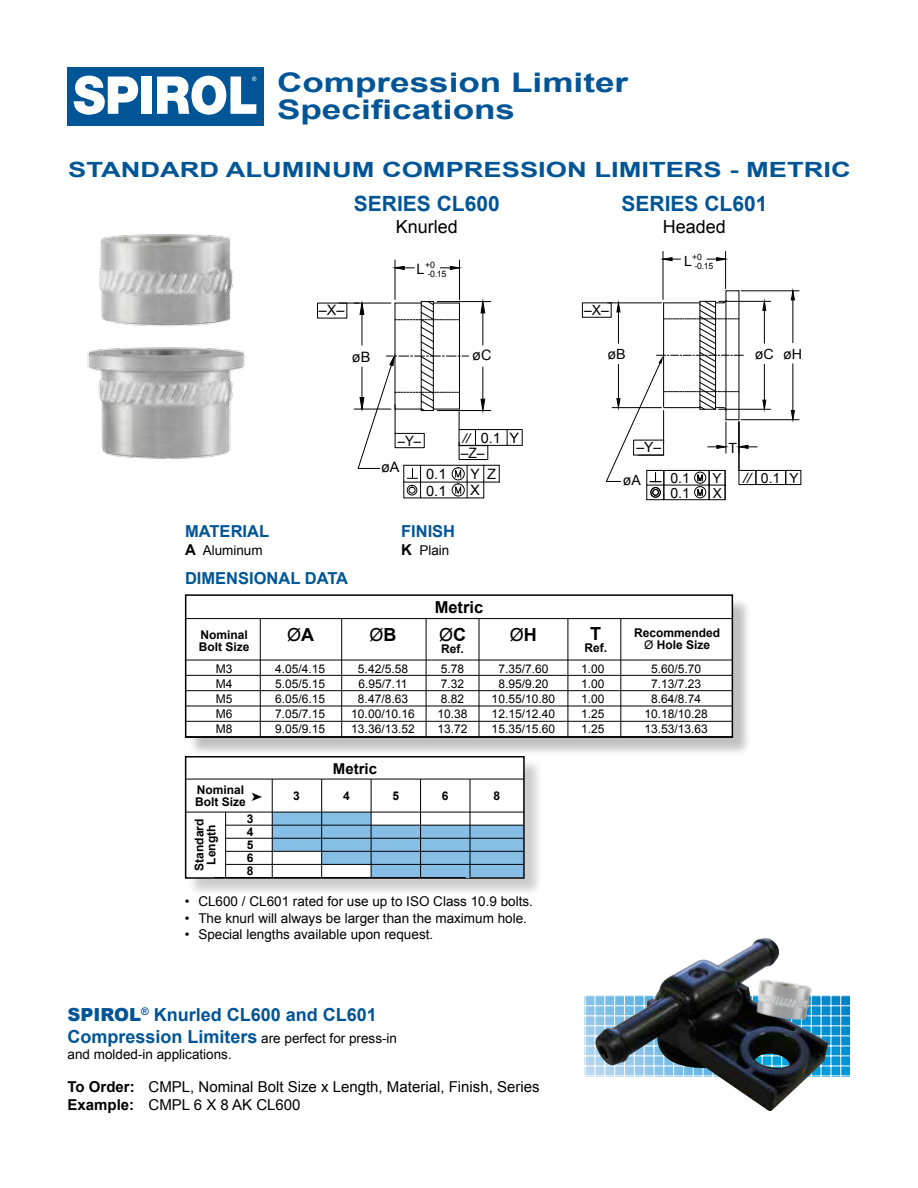
<style>
.page{position:relative;width:918px;height:1188px;background:#fff}
.page>*{position:absolute;margin:0;border:0;box-sizing:border-box;transform-origin:0 0}
.t1{font:700 27px/27px "Arial";color:#005596;scale:1.3 1}
.t2{font:700 21px "Arial";color:#005596;scale:1.3 1}
.t3{font:700 21px "Arial";color:#005596}
.t4{font:700 18px "Arial";color:#005596}
.t5{font:18px "Arial";color:#000}
.t6{font:700 18px "Arial";color:#000}
.t7{font:700 16.5px "Arial";color:#005596}
.t8{font:700 16.5px "Arial";color:#000}
.t9{font:15px/18px "Arial";color:#000}
.t10{font:700 15px "Arial";color:#000}
.t11{font:14.4px/16.4px "Arial";color:#000}
.t12{font:14.4px/26.4px "Arial";color:#000;scale:.92 1}
.t13{font:italic 14.4px "Arial";color:#000}
.t14{font:14.1px "Arial";color:#000}
.t15{font:13.8px "Arial";color:#000}
.t16{font:13.5px/16.2px "Arial";color:#000}
.t17{font:12px/15px "Arial";color:#000;text-align:justify}
.t18{font:700 12px/13.2px "Arial";color:#000;text-align:center}
.t19{font:8.85px/9.3px "Arial";color:#000}
.t20{font:8.7px/9.1px "Arial";color:#000}
.s1{font-size:14.4px}
.s2{font-style:italic;font-size:13.5px}
.s3{font-weight:700;font-size:15px}
.s4{font-size:14.1px}
.s5{font-size:13.8px}
.s6{font-weight:700}
.s7{font-weight:400}
.s8{font-weight:900}
.s9{font-weight:700;font-size:18px;color:#005596}
</style>
<div class="page">
<svg style="left:585px;top:996px;width:265px;height:80px;background:#5ab3df"></svg>
<img style="left:99px;top:234px;width:135px;height:93px">
<img style="left:87px;top:347px;width:159px;height:112px">
<img style="left:595px;top:938px;width:234px;height:173px">
<img style="left:753px;top:974px;width:63px;height:50px">
<hr style="left:395px;top:260px;width:1px;height:40px;background:#000">
<hr style="left:459px;top:260px;width:1px;height:40px;background:#000">
<svg style="left:393px;top:266px;width:21px;height:4px"></svg>
<svg style="left:440px;top:266px;width:21px;height:4px"></svg>
<svg style="left:339px;top:300px;width:184px;height:198px"></svg>
<svg style="left:606px;top:289px;width:196px;height:211px"></svg>
<hr style="left:663px;top:251px;width:1px;height:49px;background:#000">
<hr style="left:725px;top:251px;width:1px;height:38px;background:#000">
<svg style="left:661px;top:257px;width:20px;height:4px"></svg>
<svg style="left:707px;top:257px;width:20px;height:4px"></svg>
<div style="left:652px;top:489px;width:7px;height:7px;border:1px solid #000;border-radius:50%"></div>
<div style="left:650px;top:487px;width:11px;height:11px;border:1px solid #000;border-radius:50%"></div>
<div style="left:694px;top:486px;width:12px;height:12px;border:1px solid #000;border-radius:50%"></div>
<div style="left:694px;top:472px;width:12px;height:12px;border:1px solid #000;border-radius:50%"></div>
<div style="left:187px;top:758px;width:357px;height:140px;background:#000;opacity:.2"></div>
<div style="left:186px;top:757px;width:338px;height:121px;background:#fff"></div>
<div style="left:185px;top:756px;width:340px;height:123px;border:2px solid #000"></div>
<div style="left:272px;top:812px;width:50px;height:39px;background:#86bee5"></div>
<div style="left:322px;top:812px;width:49px;height:53px;background:#86bee5"></div>
<div style="left:371px;top:825px;width:49px;height:52px;background:#86bee5"></div>
<div style="left:421px;top:825px;width:49px;height:52px;background:#86bee5"></div>
<div style="left:470px;top:825px;width:53px;height:52px;background:#86bee5"></div>
<hr style="left:226px;top:838px;width:297px;height:1px;background:#000">
<hr style="left:215px;top:877px;width:251px;height:1px;background:#000">
<hr style="left:226px;top:851px;width:297px;height:1px;background:#000">
<hr style="left:272px;top:779px;width:1px;height:99px;background:#000">
<hr style="left:321px;top:779px;width:1px;height:99px;background:#000">
<hr style="left:371px;top:779px;width:1px;height:99px;background:#000">
<hr style="left:420px;top:779px;width:1px;height:99px;background:#000">
<hr style="left:470px;top:779px;width:1px;height:99px;background:#000">
<hr style="left:226px;top:825px;width:298px;height:1px;background:#000">
<hr style="left:226px;top:864px;width:298px;height:1px;background:#000">
<hr style="left:225px;top:812px;width:1px;height:65px;background:#000">
<hr style="left:185px;top:812px;width:339px;height:1px;background:#000">
<hr style="left:185px;top:779px;width:339px;height:1px;background:#000">
<div style="left:188px;top:597px;width:564px;height:159px;background:#000;opacity:.25"></div>
<div style="left:186px;top:595px;width:546px;height:142px;background:#fff"></div>
<div style="left:185px;top:594px;width:548px;height:144px;border:2px solid #000"></div>
<hr style="left:341px;top:619px;width:1px;height:118px;background:#000">
<hr style="left:426px;top:619px;width:1px;height:118px;background:#000">
<hr style="left:260px;top:619px;width:1px;height:118px;background:#000">
<hr style="left:185px;top:618px;width:548px;height:1px;background:#000">
<hr style="left:568px;top:619px;width:1px;height:118px;background:#000">
<hr style="left:185px;top:660px;width:548px;height:1px;background:#000">
<hr style="left:185px;top:675px;width:548px;height:1px;background:#000">
<hr style="left:185px;top:690px;width:548px;height:1px;background:#000">
<hr style="left:185px;top:706px;width:548px;height:1px;background:#000">
<hr style="left:185px;top:721px;width:548px;height:1px;background:#000">
<hr style="left:185px;top:736px;width:548px;height:1px;background:#000">
<hr style="left:479px;top:619px;width:1px;height:118px;background:#000">
<hr style="left:621px;top:619px;width:1px;height:118px;background:#000">
<div style="left:67px;top:67px;width:197px;height:59px;background:#005596"></div>
<div style="left:141px;top:77px;width:11px;height:37px;background:#fff"></div>
<svg style="left:73px;top:76px;width:66px;height:39px"></svg>
<svg style="left:157px;top:75px;width:99px;height:40px"></svg>
<h1 class="t1" style="left:277px;top:69px;width:272px">Compression Limiter<br>Specifications</h1>
<h2 class="t2" style="left:68px;top:156px;width:603px">STANDARD ALUMINUM COMPRESSION LIMITERS - METRIC</h2>
<h2 class="t3" style="left:354px;top:190px;width:147px">SERIES CL600</h2>
<h3 class="t5" style="left:396px;top:215px;width:64px">Knurled</h3>
<p class="t11" style="left:319px;top:302px;width:27px">–X–</p>
<p class="t19" style="left:427px;top:260px;width:21px;text-indent:-11px"><span class="s1">L</span>+0 -0.15</p>
<p class="t11" style="left:352px;top:349px;width:20px">øB</p>
<p class="t11" style="left:472px;top:347px;width:21px">øC</p>
<p class="t11" style="left:462px;top:430px;width:58px"><span class="s2">//</span> 0.1 Y</p>
<p class="t12" style="left:381px;top:428px;width:45px;text-indent:17px">–Y– øA</p>
<p class="t11" style="left:461px;top:445px;width:25px">–Z–</p>
<p class="t11" style="left:426px;top:466px;width:22px">0.1</p>
<p class="t11" style="left:470px;top:466px;width:11px">Y<br>X</p>
<p class="t11" style="left:487px;top:466px;width:10px">Z</p>
<p class="t11" style="left:426px;top:482px;width:22px">0.1</p>
<h3 class="t7" style="left:185px;top:520px;width:86px">MATERIAL</h3>
<h3 class="t7" style="left:401px;top:520px;width:56px">FINISH</h3>
<p class="t16" style="left:185px;top:542px;width:79px"><span class="s3">A</span> Aluminum</p>
<p class="t16" style="left:401px;top:542px;width:50px"><span class="s3">K</span> Plain</p>
<h3 class="t7" style="left:185px;top:567px;width:165px">DIMENSIONAL DATA</h3>
<h2 class="t3" style="left:622px;top:190px;width:147px">SERIES CL601</h2>
<h3 class="t5" style="left:663px;top:215px;width:65px">Headed</h3>
<p class="t20" style="left:694px;top:252px;width:20px;text-indent:-10px"><span class="s4">L</span>+0 -0.15</p>
<p class="t14" style="left:584px;top:301px;width:26px">–X–</p>
<p class="t14" style="left:608px;top:345px;width:20px">øB</p>
<p class="t14" style="left:755px;top:345px;width:21px">øC</p>
<p class="t14" style="left:783px;top:345px;width:21px">øH</p>
<p class="t14" style="left:636px;top:438px;width:26px">–Y–</p>
<p class="t14" style="left:728px;top:439px;width:10px">T</p>
<p class="t14" style="left:623px;top:471px;width:19px">øA</p>
<p class="t14" style="left:670px;top:483px;width:21px">0.1</p>
<p class="t13" style="left:743px;top:469px;width:9px">//</p>
<p class="t14" style="left:670px;top:469px;width:21px">0.1</p>
<p class="t15" style="left:713px;top:469px;width:11px">Y</p>
<p class="t14" style="left:761px;top:468px;width:39px">0.1 <span class="s5">Y</span></p>
<p class="t15" style="left:713px;top:484px;width:11px">X</p>
<p class="t18" style="left:201px;top:628px;width:49px">Nominal</p>
<h3 class="t5" style="left:287px;top:623px;width:28px">Ø<span class="s6">A</span></h3>
<p class="t18" style="left:199px;top:640px;width:52px">Bolt Size</p>
<p class="t17" style="left:216px;top:661px;width:18px">M3<br>M4<br>M5<br>M6<br>M8</p>
<p class="t17" style="left:275px;top:661px;width:52px">4.05/4.15<br>5.05/5.15<br>6.05/6.15<br>7.05/7.15<br>9.05/9.15</p>
<h3 class="t5" style="left:370px;top:623px;width:28px">Ø<span class="s6">B</span></h3>
<h3 class="t8" style="left:435px;top:596px;width:50px">Metric</h3>
<h3 class="t5" style="left:439px;top:623px;width:28px">Ø<span class="s6">C</span></h3>
<p class="t18" style="left:441px;top:642px;width:24px">Ref.</p>
<h3 class="t5" style="left:510px;top:623px;width:28px">Ø<span class="s6">H</span></h3>
<h3 class="t6" style="left:590px;top:622px;width:12px">T</h3>
<p class="t18" style="left:584px;top:642px;width:24px">Ref.</p>
<p class="t18" style="left:634px;top:627px;width:88px;line-height:12px">Recommended<br><span class="s7">Ø</span> Hole Size</p>
<p class="t17" style="left:351px;top:661px;width:65px;text-align:center">5.42/5.58<br>6.95/7.11<br>8.47/8.63<br>10.00/10.16<br>13.36/13.52</p>
<p class="t17" style="left:645px;top:661px;width:65px;text-align:center">5.60/5.70<br>7.13/7.23<br>8.64/8.74<br>10.18/10.28<br>13.53/13.63</p>
<p class="t17" style="left:492px;top:661px;width:65px;text-align:center">7.35/7.60<br>8.95/9.20<br>10.55/10.80<br>12.15/12.40<br>15.35/15.60</p>
<p class="t17" style="left:581px;top:661px;width:25px">1.00<br>1.00<br>1.00<br>1.25<br>1.25</p>
<p class="t17" style="left:438px;top:661px;width:32px;text-align:left">5.78<br>7.32<br>8.82<br>10.38<br>13.72</p>
<p class="t10" style="left:333px;top:758px;width:46px">Metric</p>
<p class="t18" style="left:195px;top:785px;width:52px;line-height:12px;text-align:left">Nominal<br>Bolt Size</p>
<p class="t18" style="left:194px;top:871px;width:54px;line-height:12px;rotate:-90deg">Standard<br>Length</p>
<p class="t18" style="left:247px;top:812px;width:8px;text-align:justify">3<br>4<br>5<br>6<br>8</p>
<p class="t18" style="left:293px;top:790px;width:8px">3</p>
<p class="t18" style="left:392px;top:790px;width:8px">5</p>
<p class="t18" style="left:442px;top:790px;width:8px">6</p>
<p class="t18" style="left:493px;top:790px;width:8px">8</p>
<p class="t18" style="left:343px;top:790px;width:8px">4</p>
<p class="t16" style="left:185px;top:894px;width:350px">• CL600 / CL601 rated for use up to ISO Class 10.9 bolts.</p>
<p class="t16" style="left:185px;top:910px;width:344px">• The knurl will always be larger than the maximum hole.</p>
<p class="t16" style="left:185px;top:926px;width:250px">• Special lengths available upon request.</p>
<h3 class="t4" style="left:68px;top:1003px;width:311px"><span class="s8">SPIROL</span><sup>®</sup> Knurled CL600 and CL601</h3>
<p class="t16" style="left:67px;top:1030px;width:331px"><span class="s9">Compression Limiters</span> are perfect for press-in and molded-in applications.</p>
<p class="t9" style="left:68px;top:1078px;width:473px"><span class="s6">To Order:</span> CMPL, Nominal Bolt Size x Length, Material, Finish, Series<br><span class="s6">Example:</span> CMPL 6 X 8 AK CL600</p>
</div>
